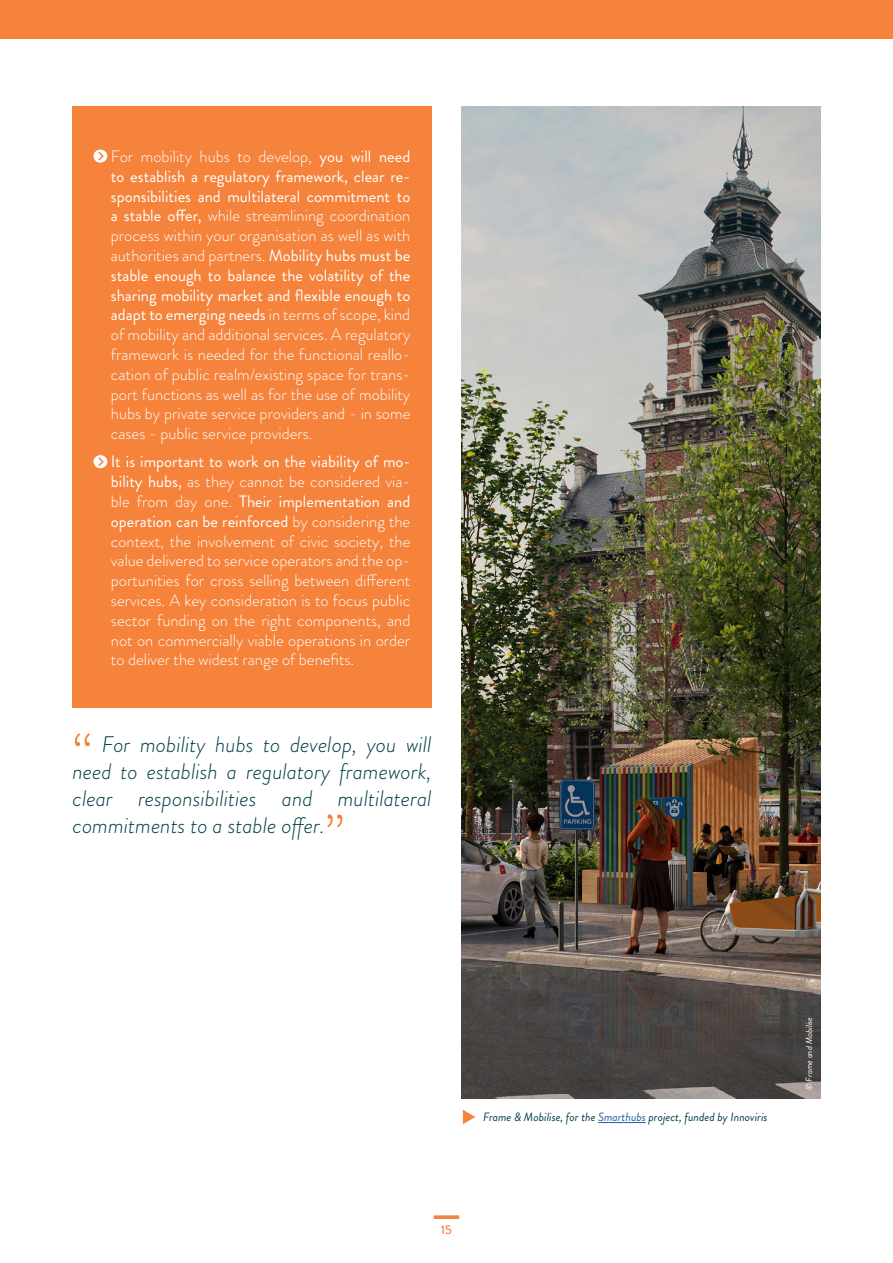
<style>
.page{position:relative;width:893px;height:1263px;background:#fff}
.page>*{position:absolute;margin:0;border:0;box-sizing:border-box;transform-origin:0 0}
.t1{font:300 54px "Brandon Grotesque";color:#f5833c}
.t2{font:italic 300 22.5px/27px "Brandon Grotesque";color:#004047;text-align:justify}
.t3{font:300 16.5px/19.8px "Brandon Grotesque";color:#fff;text-align:justify}
.t4{font:500 12.6px "Brandon Grotesque";color:#f5833c}
.t5{font:italic 12px "Brandon Grotesque";color:#004047}
.t6{font:italic 9px "Brandon Grotesque";color:#fff}
.s1{font-weight:400}
.s2{color:#215e9e}
</style>
<div class="page">
<div style="left:0;top:0;width:893px;height:39px;background:#f5833c"></div>
<svg style="left:434px;top:1215px;width:25px;height:4px"></svg>
<div style="left:72px;top:106px;width:360px;height:601px;background:#f5833c"></div>
<svg style="left:93px;top:150px;width:14px;height:13px"></svg>
<svg style="left:97px;top:150px;width:8px;height:12px"></svg>
<svg style="left:93px;top:455px;width:14px;height:13px"></svg>
<svg style="left:97px;top:456px;width:8px;height:12px"></svg>
<img style="left:462px;top:106px;width:359px;height:992px">
<svg style="left:463px;top:1110px;width:12px;height:14px"></svg>
<hr style="left:598px;top:1122px;width:48px;height:1px;background:#215e9e">
<p class="t3" style="left:111px;top:146px;width:301px">For mobility hubs to develop, <span class="s1">you will need to establish a regulatory framework, clear re&shy;sponsibilities and multilateral commitment to a stable offer,</span> while streamlining coordination process within your organisation as well as with authorities and partners. <span class="s1">Mobility hubs must be stable enough to balance the volatility of the sharing mobility market and flexible enough to adapt to emerging needs</span> in terms of scope, kind of mobility and additional services. A regulatory framework is needed for the functional reallo&shy;cation of public realm/existing space for trans&shy;port functions as well as for the use of mobility hubs by private service providers and - in some cases - public service providers.</p>
<p class="t3" style="left:111px;top:452px;width:301px"><span class="s1">It is important to work on the viability of mo&shy;bility hubs,</span> as they cannot be considered via&shy;ble from day one. <span class="s1">Their implementation and operation can be reinforced</span> by considering the context, the involvement of civic society, the value delivered to service operators and the op&shy;portunities for cross selling between different services. A key consideration is to focus public sector funding on the right components, and not on commercially viable operations in order to deliver the widest range of benefits.</p>
<h1 class="t1" style="left:72px;top:716px;width:21px">“</h1>
<h2 class="t2" style="left:72px;top:731px;width:361px;text-indent:29px">For mobility hubs to develop, you will need to establish a regulatory framework, clear responsibilities and multilateral commitments to a stable offer.</h2>
<h1 class="t1" style="left:325px;top:797px;width:21px">”</h1>
<p class="t5" style="left:483px;top:1109px;width:286px">Frame &amp; Mobilise, for the <span class="s2">Smarthubs</span> project, funded by Innoviris</p>
<p class="t6" style="left:803px;top:1090px;width:75px;rotate:-90deg">© Frame and Mobilise</p>
<p class="t4" style="left:441px;top:1221px;width:12px">15</p>
</div>
